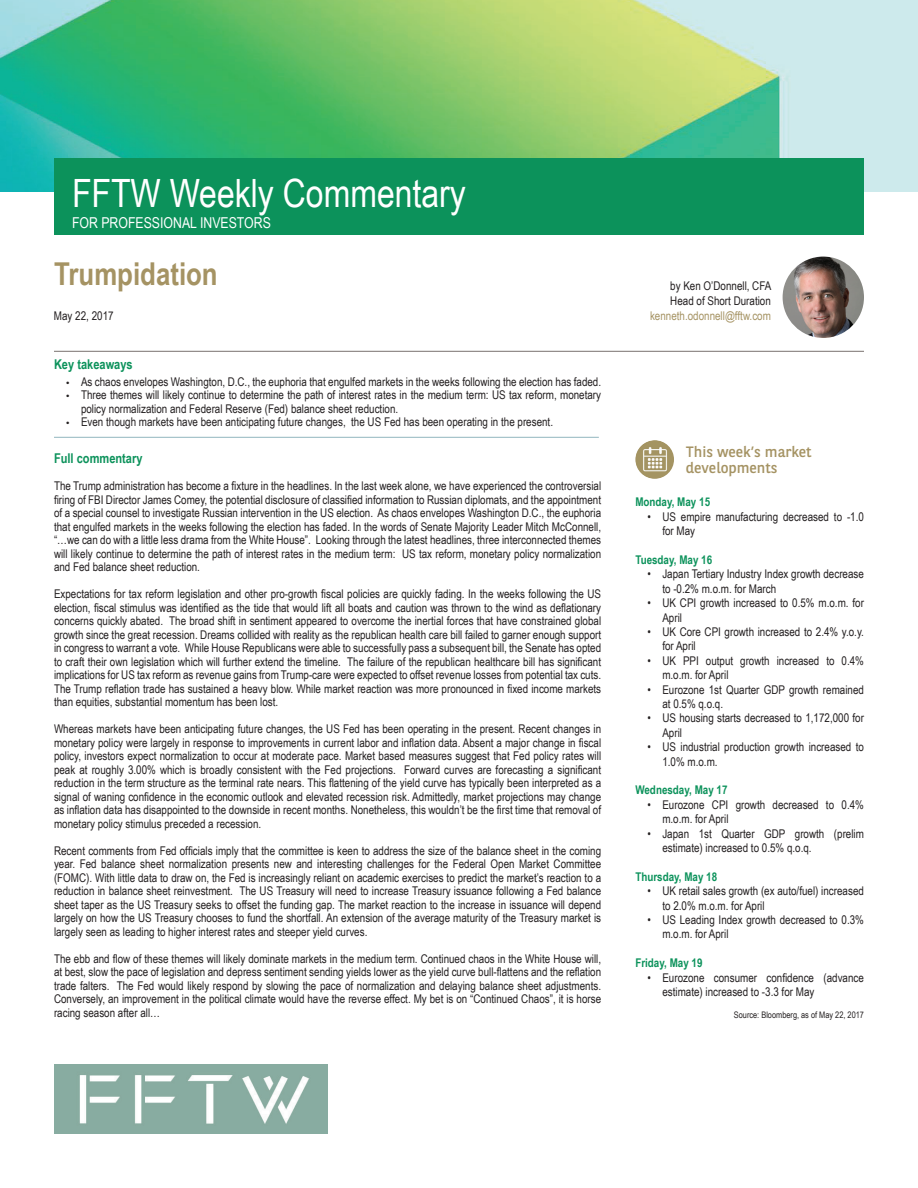
<style>
.page{position:relative;width:918px;height:1188px;background:#fff}
.page>*{position:absolute;margin:0;border:0;box-sizing:border-box;transform-origin:0 0}
.t1{font:39px "Arial Narrow";color:#fff}
.t2{font:700 31.5px "Arial Narrow";color:#a59363}
.t3{font:15px/16.5px "BNPP Sans";color:#a59363}
.t4{font:15px "Arial Narrow";color:#fff}
.t5{font:700 13.5px "Arial Narrow";color:#0c925b}
.t6{font:12px/13.5px "Arial Narrow";color:#231f20}
.t7{font:700 12px "Arial Narrow";color:#0c925b}
.t8{font:12px "Arial Narrow";color:#a59363}
.t9{font:9px "Arial Narrow";color:#231f20}
.s1{font-family:"Myriad Pro"}
</style>
<div class="page">
<img style="left:783px;top:257px;width:81px;height:81px;border-radius:41px">
<hr style="left:54px;top:351px;width:810px;height:1px;background:#79716f">
<img style="left:635px;top:440px;width:39px;height:39px;border-radius:19px">
<hr style="left:54px;top:437px;width:545px;height:1px;background:#92b6bf">
<img style="left:0;top:0;width:918px;height:192px">
<div style="left:54px;top:158px;width:810px;height:77px;background:#0c925b"></div>
<img style="left:54px;top:1064px;width:274px;height:70px">
<h1 class="t1" style="left:72px;top:164px;width:395px">FFTW Weekly Commentary</h1>
<p class="t4" style="left:72px;top:211px;width:200px">FOR PROFESSIONAL INVESTORS</p>
<h2 class="t2" style="left:54px;top:250px;width:165px">Trumpidation</h2>
<p class="t6" style="left:670px;top:278px;width:103px;line-height:14.4px">by Ken O’Donnell, CFA<br>Head of Short Duration</p>
<p class="t6" style="left:54px;top:308px;width:61px">May 22, 2017</p>
<p class="t8" style="left:650px;top:307px;width:122px">kenneth.odonnell@fftw.com</p>
<p class="t5" style="left:54px;top:355px;width:80px">Key takeaways</p>
<p class="t6" style="left:66px;top:375px;width:537px"><span class="s1">•</span> As chaos envelopes Washington, D.C., the euphoria that engulfed markets in the weeks following the election has faded.</p>
<p class="t6" style="left:81px;top:388px;width:522px;text-indent:-15px"><span class="s1">•</span> Three themes will likely continue to determine the path of interest rates in the medium term: US tax reform, monetary policy normalization and Federal Reserve (Fed) balance sheet reduction.</p>
<p class="t6" style="left:66px;top:415px;width:489px"><span class="s1">•</span> Even though markets have been anticipating future changes, the US Fed has been operating in the present.</p>
<p class="t5" style="left:54px;top:448px;width:90px">Full commentary</p>
<p class="t6" style="left:54px;top:479px;width:549px;text-align:justify">The Trump administration has become a fixture in the headlines. In the last week alone, we have experienced the controversial firing of FBI Director James Comey, the potential disclosure of classified information to Russian diplomats, and the appointment of a special counsel to investigate Russian intervention in the US election. As chaos envelopes Washington D.C., the euphoria that engulfed markets in the weeks following the election has faded. In the words of Senate Majority Leader Mitch McConnell, “…we can do with a little less drama from the White House”. Looking through the latest headlines, three interconnected themes will likely continue to determine the path of interest rates in the medium term: US tax reform, monetary policy normalization and Fed balance sheet reduction.</p>
<p class="t6" style="left:54px;top:587px;width:549px;text-align:justify">Expectations for tax reform legislation and other pro-growth fiscal policies are quickly fading. In the weeks following the US election, fiscal stimulus was identified as the tide that would lift all boats and caution was thrown to the wind as deflationary concerns quickly abated. The broad shift in sentiment appeared to overcome the inertial forces that have constrained global growth since the great recession. Dreams collided with reality as the republican health care bill failed to garner enough support in congress to warrant a vote. While House Republicans were able to successfully pass a subsequent bill, the Senate has opted to craft their own legislation which will further extend the timeline. The failure of the republican healthcare bill has significant implications for US tax reform as revenue gains from Trump-care were expected to offset revenue losses from potential tax cuts.<br>The Trump reflation trade has sustained a heavy blow. While market reaction was more pronounced in fixed income markets than equities, substantial momentum has been lost.</p>
<p class="t6" style="left:54px;top:722px;width:549px;text-align:justify">Whereas markets have been anticipating future changes, the US Fed has been operating in the present. Recent changes in monetary policy were largely in response to improvements in current labor and inflation data. Absent a major change in fiscal policy, investors expect normalization to occur at moderate pace. Market based measures suggest that Fed policy rates will peak at roughly 3.00% which is broadly consistent with the Fed projections. Forward curves are forecasting a significant reduction in the term structure as the terminal rate nears. This flattening of the yield curve has typically been interpreted as a signal of waning confidence in the economic outlook and elevated recession risk. Admittedly, market projections may change as inflation data has disappointed to the downside in recent months. Nonetheless, this wouldn’t be the first time that removal of monetary policy stimulus preceded a recession.</p>
<p class="t6" style="left:54px;top:843px;width:549px;text-align:justify">Recent comments from Fed officials imply that the committee is keen to address the size of the balance sheet in the coming year. Fed balance sheet normalization presents new and interesting challenges for the Federal Open Market Committee (FOMC). With little data to draw on, the Fed is increasingly reliant on academic exercises to predict the market’s reaction to a reduction in balance sheet reinvestment. The US Treasury will need to increase Treasury issuance following a Fed balance sheet taper as the US Treasury seeks to offset the funding gap. The market reaction to the increase in issuance will depend largely on how the US Treasury chooses to fund the shortfall. An extension of the average maturity of the Treasury market is largely seen as leading to higher interest rates and steeper yield curves.</p>
<p class="t6" style="left:54px;top:951px;width:549px;text-align:justify">The ebb and flow of these themes will likely dominate markets in the medium term. Continued chaos in the White House will, at best, slow the pace of legislation and depress sentiment sending yields lower as the yield curve bull-flattens and the reflation trade falters. The Fed would likely respond by slowing the pace of normalization and delaying balance sheet adjustments.<br>Conversely, an improvement in the political climate would have the reverse effect. My bet is on “Continued Chaos”, it is horse racing season after all…</p>
<p class="t3" style="left:686px;top:443px;width:127px">This week’s market developments</p>
<p class="t7" style="left:635px;top:493px;width:76px">Monday, May 15</p>
<p class="t6" style="left:662px;top:509px;width:203px;line-height:14.4px;text-indent:-15px">• US empire manufacturing decreased to -1.0 for May</p>
<p class="t7" style="left:635px;top:551px;width:78px">Tuesday, May 16</p>
<p class="t6" style="left:662px;top:566px;width:203px;line-height:14.4px;text-indent:-15px">• Japan Tertiary Industry Index growth decrease to -0.2% m.o.m. for March</p>
<p class="t6" style="left:662px;top:595px;width:203px;line-height:14.4px;text-indent:-15px">• UK CPI growth increased to 0.5% m.o.m. for<br>April</p>
<p class="t6" style="left:662px;top:624px;width:203px;line-height:14.4px;text-indent:-15px">• UK Core CPI growth increased to 2.4% y.o.y. for April</p>
<p class="t6" style="left:662px;top:653px;width:203px;line-height:14.4px;text-indent:-15px">• UK PPI output growth increased to 0.4% m.o.m. for April</p>
<p class="t6" style="left:662px;top:682px;width:203px;line-height:14.4px;text-indent:-15px">• Eurozone 1st Quarter GDP growth remained at 0.5% q.o.q.</p>
<p class="t6" style="left:662px;top:710px;width:203px;line-height:14.4px;text-indent:-15px">• US housing starts decreased to 1,172,000 for<br>April</p>
<p class="t6" style="left:662px;top:739px;width:203px;line-height:14.4px;text-indent:-15px">• US industrial production growth increased to<br>1.0% m.o.m.</p>
<p class="t7" style="left:635px;top:781px;width:94px">Wednesday, May 17</p>
<p class="t6" style="left:662px;top:797px;width:203px;line-height:14.4px;text-indent:-15px">• Eurozone CPI growth decreased to 0.4% m.o.m. for April</p>
<p class="t6" style="left:662px;top:826px;width:203px;line-height:14.4px;text-indent:-15px">• Japan 1st Quarter GDP growth (prelim estimate) increased to 0.5% q.o.q.</p>
<p class="t7" style="left:635px;top:867px;width:83px">Thursday, May 18</p>
<p class="t6" style="left:662px;top:883px;width:203px;line-height:14.4px;text-indent:-15px">• UK retail sales growth (ex auto/fuel) increased to 2.0% m.o.m. for April</p>
<p class="t6" style="left:662px;top:912px;width:203px;line-height:14.4px;text-indent:-15px">• US Leading Index growth decreased to 0.3% m.o.m. for April</p>
<p class="t7" style="left:635px;top:954px;width:69px">Friday, May 19</p>
<p class="t6" style="left:662px;top:970px;width:203px;line-height:14.4px;text-indent:-15px">• Eurozone consumer confidence (advance estimate) increased to -3.3 for May</p>
<p class="t9" style="left:734px;top:1008px;width:132px">Source: Bloomberg, as of May 22, 2017</p>
</div>
